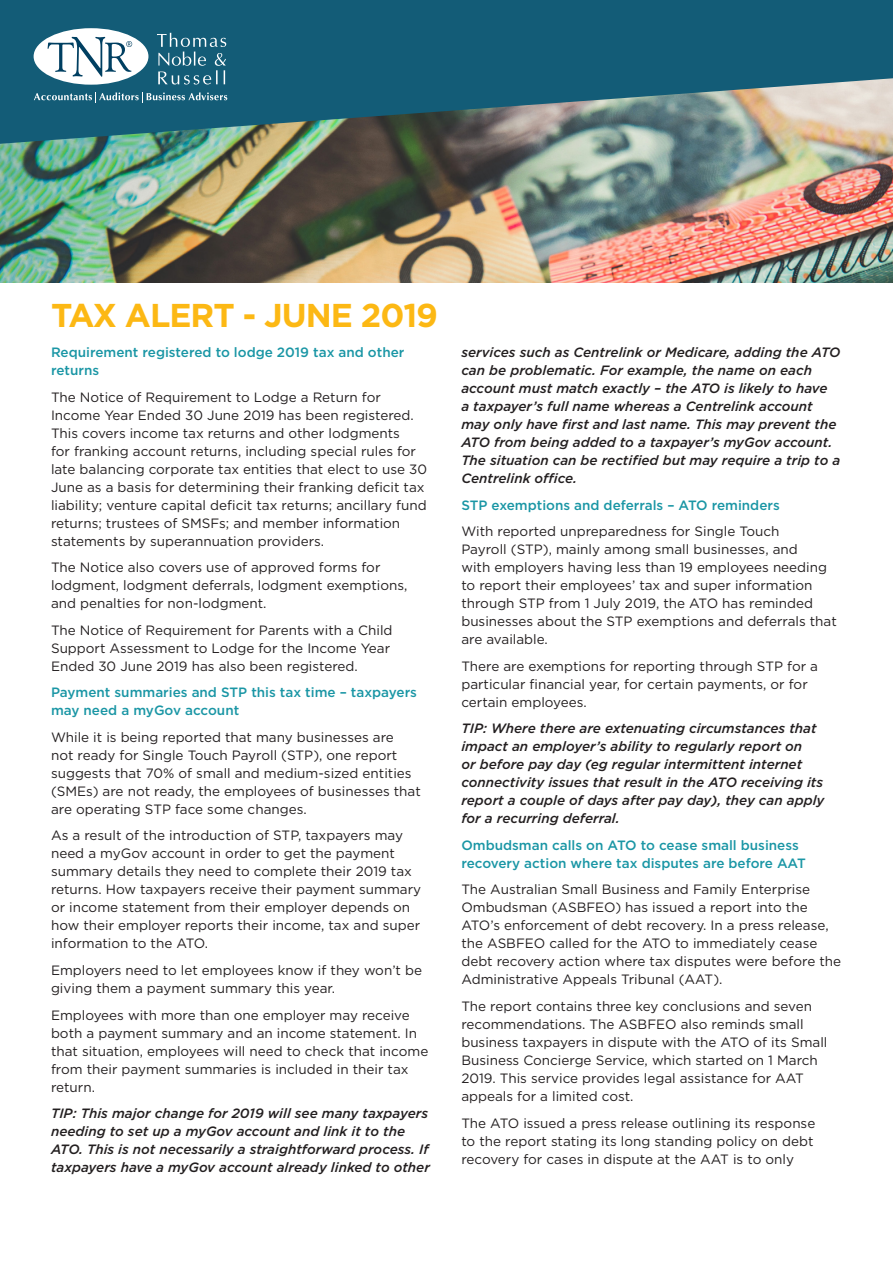
<style>
.page{position:relative;width:893px;height:1263px;background:#fff}
.page>*{position:absolute;margin:0;border:0;box-sizing:border-box;transform-origin:0 0}
.Main_Head{font:700 33px "Gotham";letter-spacing:-.03em;color:#fcb814}
.Body{font:13.5px/18px "Gotham";color:#231f20}
.Tip{font:italic 500 13.5px/18px "Gotham";color:#231f20}
.Article_Sub_Heading{font:500 13.5px/18px "Gotham";color:#1a96a5}
</style>
<div class="page">
<img style="left:0;top:145px;width:893px;height:137px">
<svg style="left:0;top:0;width:893px;height:145px;background:#336b7c"></svg>
<div style="left:34px;top:28px;width:114px;height:57px;background:#fff;border-radius:50%"></div>
<svg style="left:48px;top:37px;width:84px;height:40px"></svg>
<svg style="left:34px;top:92px;width:193px;height:11px;background:#467f94"></svg>
<svg style="left:157px;top:33px;width:69px;height:52px;background:#39768d"></svg>
<p class="Main_Head" style="left:51px;top:294px;width:389px">TAX ALERT - JUNE 2019</p>
<p class="Article_Sub_Heading" style="left:51px;top:343px;width:355px">Requirement registered to lodge 2019 tax and other returns</p>
<p class="Body" style="left:51px;top:388px;width:378px">The Notice of Requirement to Lodge a Return for Income Year Ended 30 June 2019 has been registered.<br>This covers income tax returns and other lodgments<br>for franking account returns, including special rules for late balancing corporate tax entities that elect to use 30<br>June as a basis for determining their franking deficit tax liability; venture capital deficit tax returns; ancillary fund returns; trustees of SMSFs; and member information statements by superannuation providers.</p>
<p class="Body" style="left:51px;top:558px;width:358px">The Notice also covers use of approved forms for lodgment, lodgment deferrals, lodgment exemptions, and penalties for non-lodgment.</p>
<p class="Body" style="left:51px;top:621px;width:343px">The Notice of Requirement for Parents with a Child<br>Support Assessment to Lodge for the Income Year<br>Ended 30 June 2019 has also been registered.</p>
<p class="Article_Sub_Heading" style="left:51px;top:683px;width:368px">Payment summaries and STP this tax time – taxpayers may need a myGov account</p>
<p class="Body" style="left:51px;top:728px;width:371px">While it is being reported that many businesses are<br>not ready for Single Touch Payroll (STP), one report suggests that 70% of small and medium-sized entities (SMEs) are not ready, the employees of businesses that are operating STP face some changes.</p>
<p class="Body" style="left:51px;top:826px;width:372px">As a result of the introduction of STP, taxpayers may need a myGov account in order to get the payment summary details they need to complete their 2019 tax returns. How taxpayers receive their payment summary or income statement from their employer depends on how their employer reports their income, tax and super information to the ATO.</p>
<p class="Body" style="left:51px;top:961px;width:373px">Employers need to let employees know if they won’t be giving them a payment summary this year.</p>
<p class="Body" style="left:51px;top:1005px;width:379px">Employees with more than one employer may receive both a payment summary and an income statement. In that situation, employees will need to check that income from their payment summaries is included in their tax return.</p>
<p class="Tip" style="left:51px;top:1104px;width:380px">TIP: This major change for 2019 will see many taxpayers needing to set up a myGov account and link it to the ATO. This is not necessarily a straightforward process. If taxpayers have a myGov account already linked to other</p>
<p class="Tip" style="left:461px;top:343px;width:381px">services such as Centrelink or Medicare, adding the ATO can be problematic. For example, the name on each account must match exactly – the ATO is likely to have<br>a taxpayer’s full name whereas a Centrelink account may only have first and last name. This may prevent the ATO from being added to a taxpayer’s myGov account.<br>The situation can be rectified but may require a trip to a Centrelink office.</p>
<p class="Article_Sub_Heading" style="left:461px;top:496px;width:320px">STP exemptions and deferrals – ATO reminders</p>
<p class="Body" style="left:461px;top:522px;width:377px">With reported unpreparedness for Single Touch<br>Payroll (STP), mainly among small businesses, and<br>with employers having less than 19 employees needing to report their employees’ tax and super information through STP from 1 July 2019, the ATO has reminded businesses about the STP exemptions and deferrals that are available.</p>
<p class="Body" style="left:461px;top:657px;width:358px">There are exemptions for reporting through STP for a particular financial year, for certain payments, or for certain employees.</p>
<p class="Tip" style="left:461px;top:719px;width:365px">TIP: Where there are extenuating circumstances that impact an employer’s ability to regularly report on<br>or before pay day (eg regular intermittent internet connectivity issues that result in the ATO receiving its report a couple of days after pay day), they can apply for a recurring deferral.</p>
<p class="Article_Sub_Heading" style="left:461px;top:836px;width:346px">Ombudsman calls on ATO to cease small business recovery action where tax disputes are before AAT</p>
<p class="Body" style="left:461px;top:880px;width:381px">The Australian Small Business and Family Enterprise Ombudsman (ASBFEO) has issued a report into the ATO’s enforcement of debt recovery. In a press release, the ASBFEO called for the ATO to immediately cease debt recovery action where tax disputes were before the Administrative Appeals Tribunal (AAT).</p>
<p class="Body" style="left:461px;top:997px;width:368px">The report contains three key conclusions and seven recommendations. The ASBFEO also reminds small business taxpayers in dispute with the ATO of its Small Business Concierge Service, which started on 1 March 2019. This service provides legal assistance for AAT appeals for a limited cost.</p>
<p class="Body" style="left:461px;top:1113px;width:355px">The ATO issued a press release outlining its response to the report stating its long standing policy on debt recovery for cases in dispute at the AAT is to only</p>
</div>
